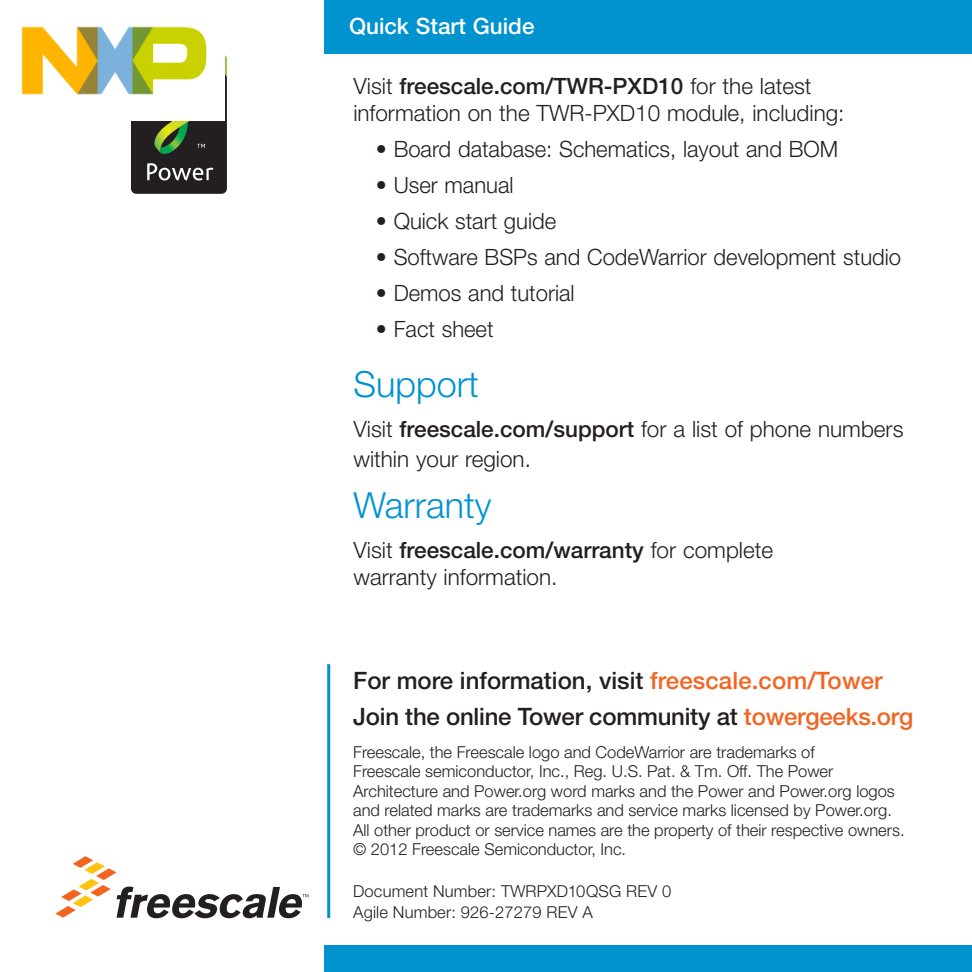
<style>
.page{position:relative;width:972px;height:972px;background:#fff}
.page>*{position:absolute;margin:0;border:0;box-sizing:border-box;transform-origin:0 0}
.t1{font:300 36px "Helvetica Neue LT Pro";color:#0093d0}
.t2{font:500 24px/36px "Helvetica Neue LT Pro";letter-spacing:-.01em;color:#231f20}
.t3{font:300 22.5px/27px "Helvetica Neue LT Pro";color:#231f20}
.t4{font:500 22.5px "Helvetica Neue LT Pro";color:#fff}
.t5{font:300 16.5px/19.5px "Helvetica Neue LT Pro";color:#231f20}
.s1{font-weight:500}
.s2{color:#f36421}
</style>
<div class="page">
<hr style="left:327px;top:664px;width:3px;height:254px;background:#0093d0">
<div style="left:324px;top:945px;width:648px;height:27px;background:#0093d0"></div>
<div style="left:324px;top:0;width:648px;height:54px;background:#0093d0"></div>
<svg style="left:55px;top:856px;width:253px;height:62px"></svg>
<div style="left:131px;top:73px;width:96px;height:121px;background:#231f20;border-radius:5px"></div>
<svg style="left:147px;top:163px;width:66px;height:17px"></svg>
<svg style="left:225px;top:55px;width:2px;height:23px"></svg>
<svg style="left:153px;top:120px;width:57px;height:34px"></svg>
<img style="left:21px;top:26px;width:204px;height:94px">
<h3 class="t4" style="left:346px;top:13px;width:187px">Quick Start Guide</h3>
<h3 class="t4" style="left:349px;top:13px;width:187px">Quick Start Guide</h3>
<h3 class="t3" style="left:353px;top:72px;width:493px">Visit <span class="s1">freescale.com/TWR-PXD10</span> for the latest information on the TWR-PXD10 module, including:</h3>
<h3 class="t3" style="left:376px;top:135px;width:464px">• Board database: Schematics, layout and BOM</h3>
<h3 class="t3" style="left:376px;top:171px;width:139px">• User manual</h3>
<h3 class="t3" style="left:376px;top:207px;width:182px">• Quick start guide</h3>
<h3 class="t3" style="left:376px;top:243px;width:527px">• Software BSPs and CodeWarrior development studio</h3>
<h3 class="t3" style="left:376px;top:279px;width:200px">• Demos and tutorial</h3>
<h3 class="t3" style="left:376px;top:315px;width:119px">• Fact sheet</h3>
<h1 class="t1" style="left:353px;top:362px;width:127px">Support</h1>
<h3 class="t3" style="left:353px;top:413px;width:552px;line-height:30px">Visit <span class="s1">freescale.com/support</span> for a list of phone numbers within your region.</h3>
<h1 class="t1" style="left:353px;top:483px;width:140px">Warranty</h1>
<h3 class="t3" style="left:353px;top:536px;width:421px">Visit <span class="s1">freescale.com/warranty</span> for complete warranty information.</h3>
<h2 class="t2" style="left:353px;top:662px;width:562px">For more information, visit <span class="s2">freescale.com/Tower<br></span>Join the online Tower community at <span class="s2">towergeeks.org</span></h2>
<p class="t5" style="left:353px;top:742px;width:553px">Freescale, the Freescale logo and CodeWarrior are trademarks of<br>Freescale semiconductor, Inc., Reg. U.S. Pat. &amp; Tm. Off. The Power Architecture and Power.org word marks and the Power and Power.org logos and related marks are trademarks and service marks licensed by Power.org.<br>All other product or service names are the property of their respective owners. © 2012 Freescale Semiconductor, Inc.</p>
<p class="t5" style="left:353px;top:880px;width:320px;line-height:21px">Document Number: TWRPXD10QSG REV 0<br>Agile Number: 926-27279 REV A</p>
</div>
